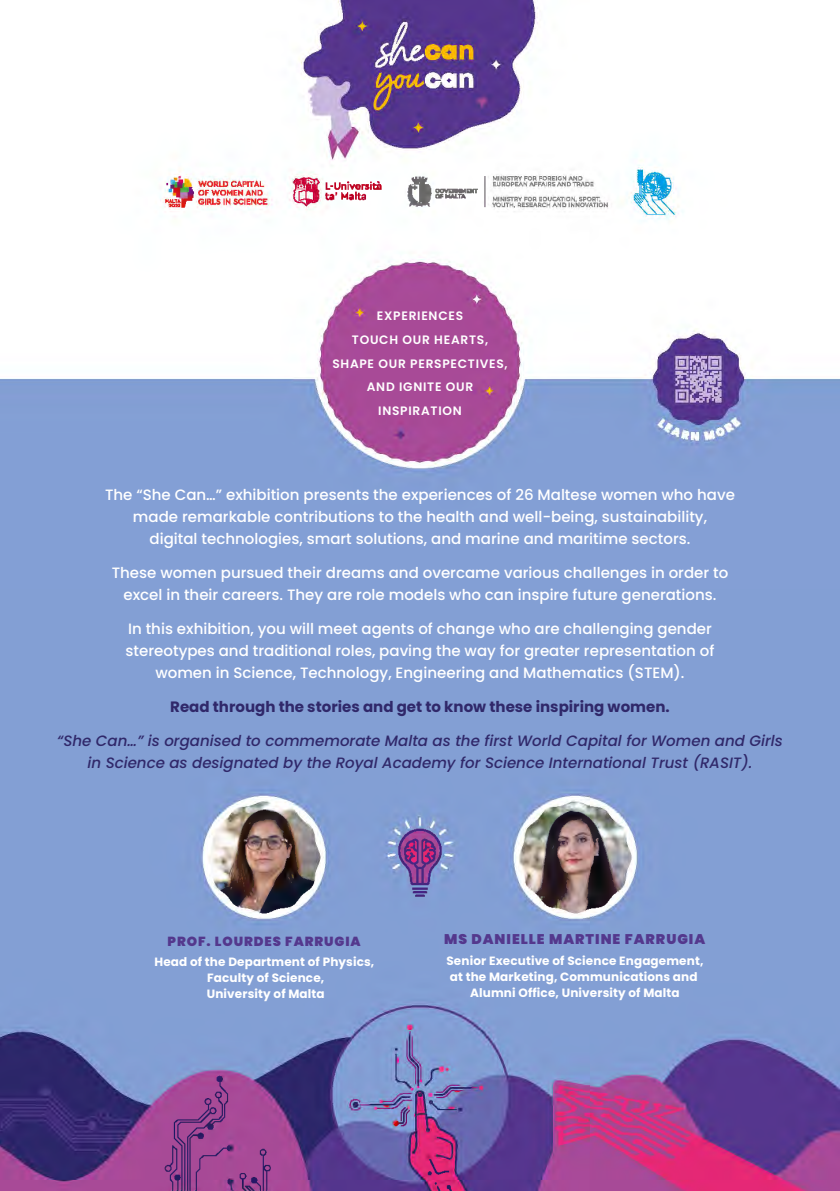
<style>
.page{position:relative;width:840px;height:1191px;background:#fff}
.page>*{position:absolute;margin:0;border:0;box-sizing:border-box;transform-origin:0 0}
.t1{font:500 15px/22px "Poppins";color:#fff;text-align:center}
.t2{font:italic 500 15px/22px "Poppins";color:#30286a;text-align:center}
.t3{font:700 15px "Poppins";color:#30286a}
.t4{font:900 14px "Poppins";letter-spacing:.07em;color:#54388d}
.t5{font:900 13.2px "Poppins";letter-spacing:.07em;color:#54388d}
.t6{font:600 12.2px/23.8px "Poppins";letter-spacing:.06em;color:#fff;text-align:center}
.t7{font:700 12px/16px "Poppins";letter-spacing:.01em;color:#fff;text-align:center}
</style>
<div class="page">
<img style="left:0;top:0;width:839px;height:1191px">
<p class="t6" style="left:332px;top:304px;width:177px">EXPERIENCES<br>TOUCH OUR HEARTS,<br>SHAPE OUR PERSPECTIVES,<br>AND IGNITE OUR<br>INSPIRATION</p>
<p class="t1" style="left:105px;top:484px;width:631px">The “She Can…” exhibition presents the experiences of 26 Maltese women who have made remarkable contributions to the health and well-being, sustainability,<br>digital technologies, smart solutions, and marine and maritime sectors.</p>
<p class="t1" style="left:112px;top:562px;width:617px">These women pursued their dreams and overcame various challenges in order to excel in their careers. They are role models who can inspire future generations.</p>
<p class="t1" style="left:125px;top:618px;width:590px">In this exhibition, you will meet agents of change who are challenging gender stereotypes and traditional roles, paving the way for greater representation of women in Science, Technology, Engineering and Mathematics (STEM).</p>
<p class="t3" style="left:170px;top:698px;width:500px">Read through the stories and get to know these inspiring women.</p>
<p class="t2" style="left:57px;top:730px;width:727px">“She Can…” is organised to commemorate Malta as the first World Capital for Women and Girls in Science as designated by the Royal Academy for Science International Trust (RASIT).</p>
<p class="t4" style="left:444px;top:931px;width:262px">MS DANIELLE MARTINE FARRUGIA</p>
<p class="t5" style="left:167px;top:933px;width:194px">PROF. LOURDES FARRUGIA</p>
<p class="t7" style="left:154px;top:954px;width:221px">Head of the Department of Physics,<br>Faculty of Science,<br>University of Malta</p>
<p class="t7" style="left:446px;top:952px;width:258px">Senior Executive of Science Engagement, at the Marketing, Communications and<br>Alumni Office, University of Malta</p>
</div>
